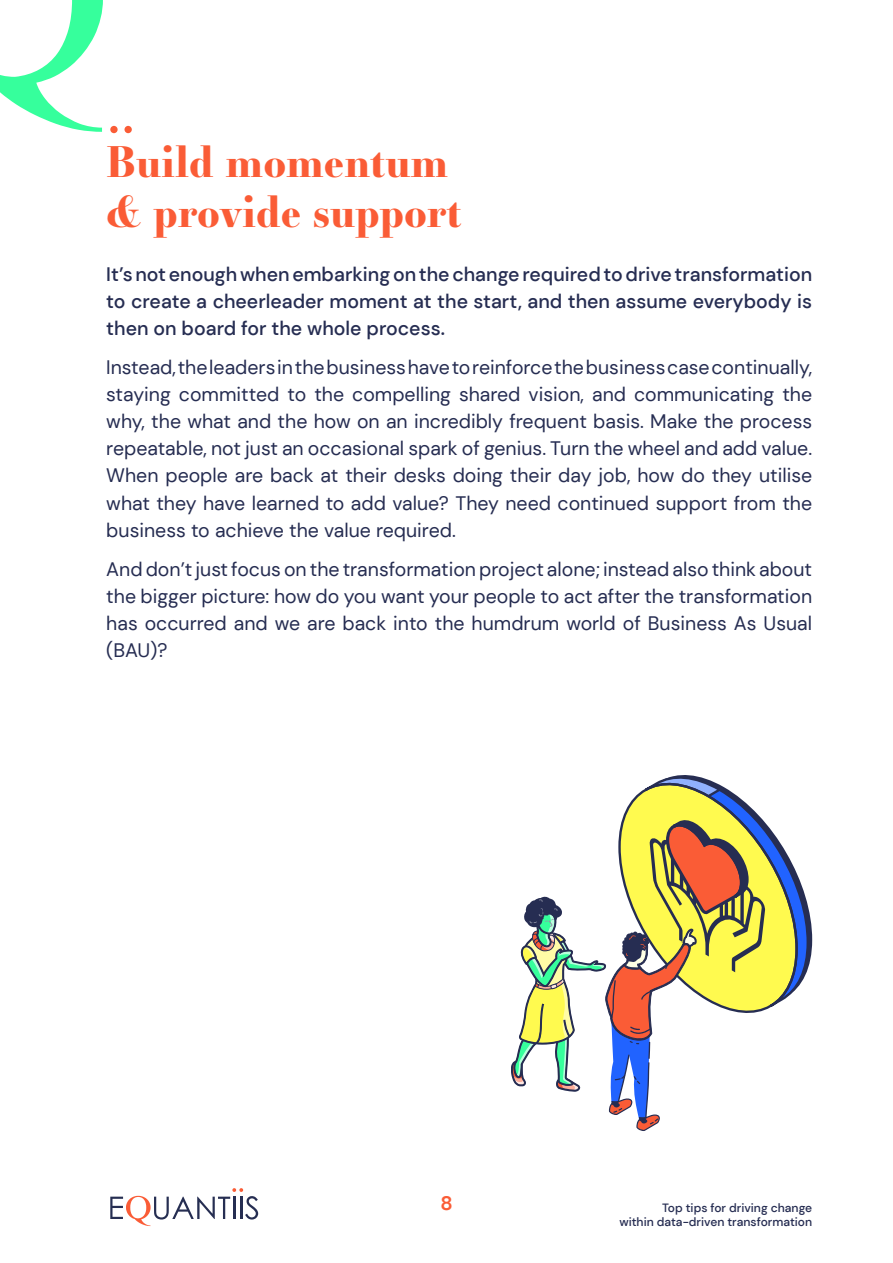
<style>
.page{position:relative;width:893px;height:1263px;background:#fff}
.page>*{position:absolute;margin:0;border:0;box-sizing:border-box;transform-origin:0 0}
.t1{font:700 42px/50.4px "Essonnes Display";color:#fa5c36}
.t2{font:19.5px/27px "DM Sans";color:#262d52;text-align:justify}
.t3{font:500 19.5px/27px "DM Sans";color:#262d52;text-align:justify}
.t4{font:700 19.5px "DM Sans";color:#fa5c36}
.t5{font:500 12px/14.2px "DM Sans";color:#262d52;text-align:right}
</style>
<div class="page">
<svg style="left:0;top:0;width:103px;height:132px"></svg>
<div style="left:110px;top:126px;width:8px;height:7px;background:#fa5c36;border-radius:50%"></div>
<div style="left:124px;top:126px;width:8px;height:7px;background:#fa5c36;border-radius:50%"></div>
<svg style="left:110px;top:1188px;width:148px;height:38px"></svg>
<svg style="left:511px;top:775px;width:299px;height:356px"></svg>
<p class="t1" style="left:106px;top:135px;width:357px">Build momentum &amp; provide support</p>
<p class="t3" style="left:106px;top:260px;width:707px">It’s not enough when embarking on the change required to drive transformation to create a cheerleader moment at the start, and then assume everybody is then on board for the whole process.</p>
<p class="t2" style="left:106px;top:354px;width:707px">Instead, the leaders in the business have to reinforce the business case continually, staying committed to the compelling shared vision, and communicating the why, the what and the how on an incredibly frequent basis. Make the process repeatable, not just an occasional spark of genius. Turn the wheel and add value.<br>When people are back at their desks doing their day job, how do they utilise what they have learned to add value? They need continued support from the business to achieve the value required.</p>
<p class="t2" style="left:106px;top:556px;width:707px">And don’t just focus on the transformation project alone; instead also think about the bigger picture: how do you want your people to act after the transformation has occurred and we are back into the humdrum world of Business As Usual (BAU)?</p>
<p class="t4" style="left:440px;top:1191px;width:14px">8</p>
<p class="t5" style="left:619px;top:1200px;width:194px">Top tips for driving change<br>within data-driven transformation</p>
</div>
